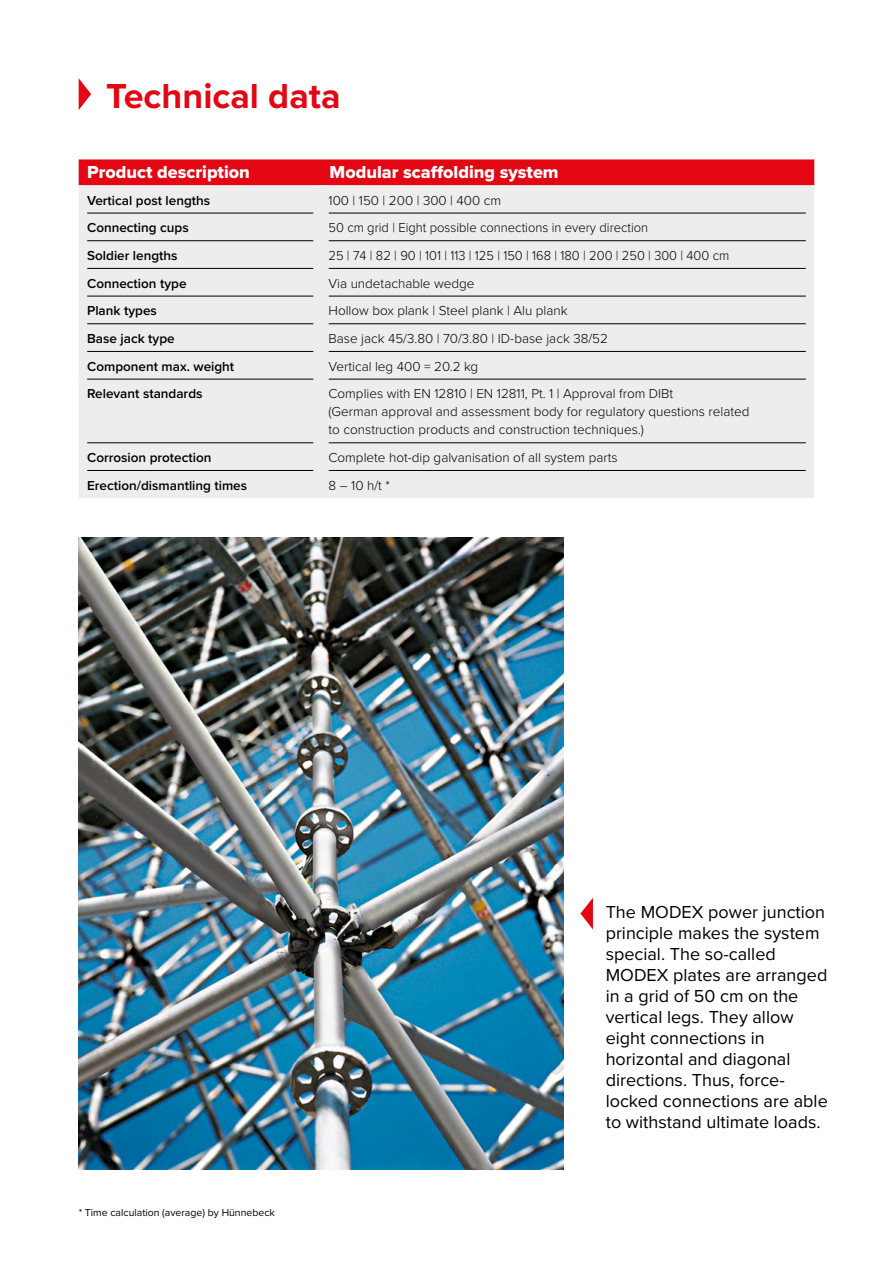
<style>
.page{position:relative;width:893px;height:1263px;background:#fff}
.page>*{position:absolute;margin:0;border:0;box-sizing:border-box;transform-origin:0 0}
.t1{font:700 36px "Proxima Nova";color:#e30613}
.t2{font:18px/21px "Proxima Nova";color:#000}
.t3{font:18px "Proxima Nova Extrabld";color:#fff}
.t4{font:300 13.5px/18px "Proxima Nova";color:#000}
.t5{font:600 13.5px "Proxima Nova";color:#000}
.t6{font:300 13.5px "Proxima Nova";color:#000;scale:.96 1}
.t7{font:10.5px "Proxima Nova";color:#000}
</style>
<div class="page">
<svg style="left:79px;top:78px;width:12px;height:32px"></svg>
<svg style="left:580px;top:898px;width:13px;height:31px"></svg>
<img style="left:79px;top:538px;width:484px;height:631px">
<div style="left:79px;top:159px;width:735px;height:26px;background:#e30613"></div>
<div style="left:79px;top:185px;width:735px;height:313px;background:#ededed"></div>
<hr style="left:87px;top:213px;width:227px;height:1px;background:#000">
<hr style="left:329px;top:213px;width:477px;height:1px;background:#000">
<hr style="left:87px;top:240px;width:227px;height:1px;background:#000">
<hr style="left:329px;top:240px;width:477px;height:1px;background:#000">
<hr style="left:87px;top:268px;width:227px;height:1px;background:#000">
<hr style="left:329px;top:268px;width:477px;height:1px;background:#000">
<hr style="left:87px;top:296px;width:227px;height:1px;background:#000">
<hr style="left:329px;top:296px;width:477px;height:1px;background:#000">
<hr style="left:87px;top:323px;width:227px;height:1px;background:#000">
<hr style="left:329px;top:323px;width:477px;height:1px;background:#000">
<hr style="left:87px;top:351px;width:227px;height:1px;background:#000">
<hr style="left:329px;top:351px;width:477px;height:1px;background:#000">
<hr style="left:87px;top:379px;width:227px;height:1px;background:#000">
<hr style="left:329px;top:379px;width:477px;height:1px;background:#000">
<hr style="left:87px;top:442px;width:227px;height:1px;background:#000">
<hr style="left:329px;top:442px;width:477px;height:1px;background:#000">
<hr style="left:87px;top:470px;width:227px;height:1px;background:#000">
<hr style="left:329px;top:470px;width:477px;height:1px;background:#000">
<div style="left:314px;top:185px;width:15px;height:28px;background:#ededed"></div>
<div style="left:314px;top:213px;width:15px;height:28px;background:#ededed"></div>
<div style="left:314px;top:241px;width:15px;height:27px;background:#ededed"></div>
<div style="left:314px;top:268px;width:15px;height:28px;background:#ededed"></div>
<div style="left:314px;top:296px;width:15px;height:28px;background:#ededed"></div>
<div style="left:314px;top:324px;width:15px;height:27px;background:#ededed"></div>
<div style="left:314px;top:351px;width:15px;height:28px;background:#ededed"></div>
<div style="left:314px;top:379px;width:15px;height:64px;background:#ededed"></div>
<div style="left:314px;top:443px;width:15px;height:27px;background:#ededed"></div>
<div style="left:314px;top:470px;width:15px;height:28px;background:#ededed"></div>
<h1 class="t1" style="left:106px;top:69px;width:236px">Technical data</h1>
<h2 class="t3" style="left:87px;top:158px;width:164px">Product description</h2>
<h2 class="t3" style="left:330px;top:158px;width:231px">Modular scaffolding system</h2>
<p class="t5" style="left:87px;top:190px;width:125px">Vertical post lengths</p>
<p class="t4" style="left:329px;top:190px;width:174px">100 | 150 | 200 | 300 | 400 cm</p>
<p class="t5" style="left:87px;top:218px;width:103px">Connecting cups</p>
<p class="t6" style="left:329px;top:218px;width:335px">50 cm grid | Eight possible connections in every direction</p>
<p class="t5" style="left:87px;top:245px;width:92px">Soldier lengths</p>
<p class="t6" style="left:329px;top:245px;width:419px">25 | 74 | 82 | 90 | 101 | 113 | 125 | 150 | 168 | 180 | 200 | 250 | 300 | 400 cm</p>
<p class="t5" style="left:87px;top:273px;width:101px">Connection type</p>
<p class="t4" style="left:329px;top:273px;width:148px">Via undetachable wedge</p>
<p class="t5" style="left:87px;top:301px;width:71px">Plank types</p>
<p class="t4" style="left:329px;top:301px;width:240px">Hollow box plank | Steel plank | Alu plank</p>
<p class="t5" style="left:87px;top:328px;width:89px">Base jack type</p>
<p class="t4" style="left:329px;top:329px;width:281px">Base jack 45/3.80 | 70/3.80 | ID-base jack 38/52</p>
<p class="t5" style="left:87px;top:356px;width:149px">Component max. weight</p>
<p class="t4" style="left:329px;top:356px;width:151px">Vertical leg 400 = 20.2 kg</p>
<p class="t5" style="left:87px;top:384px;width:117px">Relevant standards</p>
<p class="t4" style="left:329px;top:384px;width:422px">Complies with EN 12810 | EN 12811, Pt. 1 | Approval from DIBt<br>(German approval and assessment body for regulatory questions related to construction products and construction techniques.)</p>
<p class="t5" style="left:87px;top:447px;width:126px">Corrosion protection</p>
<p class="t4" style="left:329px;top:448px;width:291px">Complete hot-dip galvanisation of all system parts</p>
<p class="t5" style="left:87px;top:475px;width:161px">Erection/dismantling times</p>
<p class="t4" style="left:329px;top:475px;width:63px">8 – 10 h/t *</p>
<p class="t7" style="left:79px;top:1205px;width:198px">* Time calculation (average) by Hünnebeck</p>
<p class="t2" style="left:606px;top:901px;width:224px">The MODEX power junction principle makes the system special. The so-called<br>MODEX plates are arranged in a grid of 50 cm on the vertical legs. They allow eight connections in horizontal and diagonal directions. Thus, force&shy;locked connections are able to withstand ultimate loads.</p>
</div>
